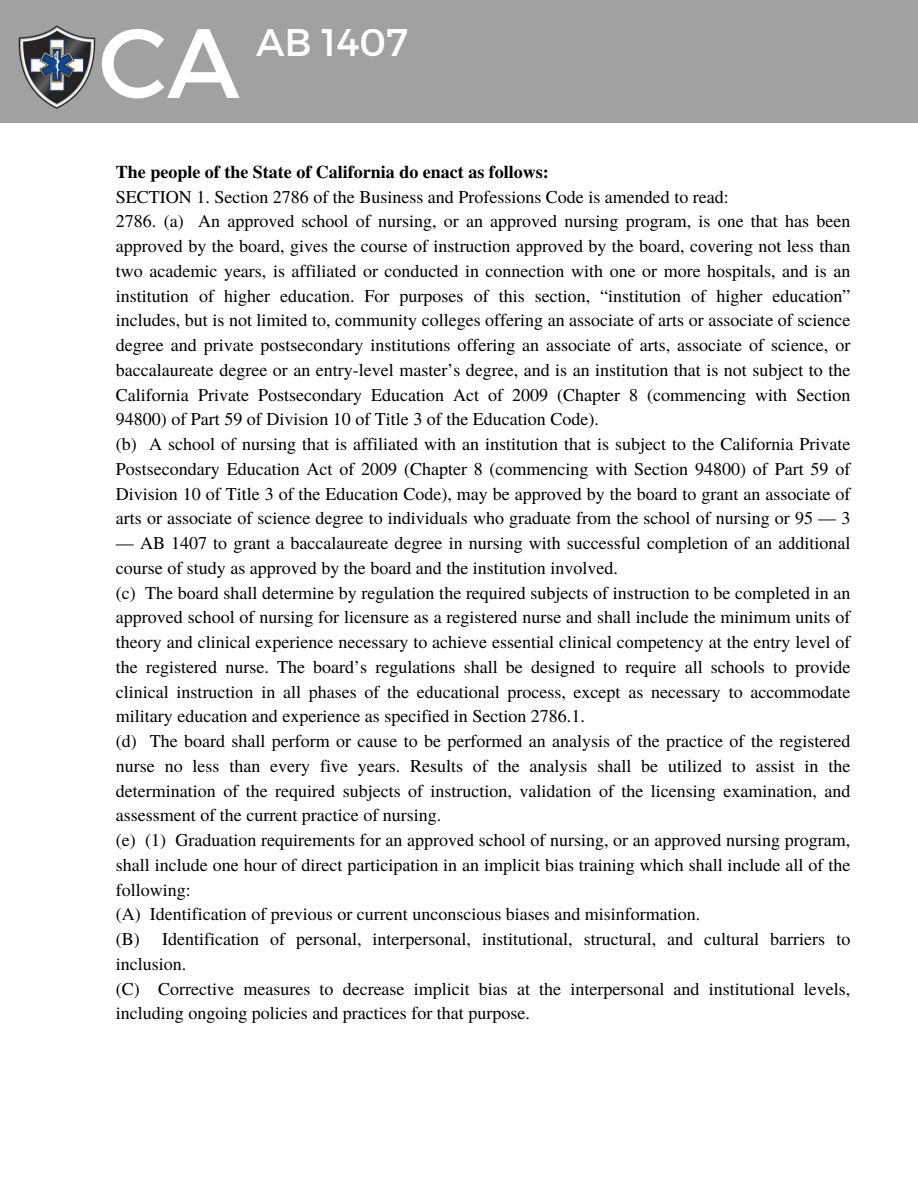
<style>
.page{position:relative;width:918px;height:1188px;background:#fff}
.page>*{position:absolute;margin:0;border:0;box-sizing:border-box;transform-origin:0 0}
.t1{font:98.4px "Montserrat";color:#fff}
.t2{font:38.55px "Montserrat";color:#fff}
.t3{font:18px/24.8px "Te X Gyre Termes";color:#000;text-align:justify}
.t4{font:700 18px "Te X Gyre Termes";color:#000}
</style>
<div class="page">
<div style="left:0;top:0;width:918px;height:123px;background:#a1a1a1"></div>
<img style="left:18px;top:26px;width:78px;height:83px">
<h1 class="t1" style="left:98px;top:-1px;width:143px">CA</h1>
<p class="t2" style="left:256px;top:17px;width:153px">AB 1407</p>
<h2 class="t4" style="left:116px;top:158px;width:434px">The people of the State of California do enact as follows:</h2>
<p class="t3" style="left:116px;top:183px;width:614px">SECTION 1. Section 2786 of the Business and Professions Code is amended to read:</p>
<p class="t3" style="left:116px;top:208px;width:736px">2786. (a) An approved school of nursing, or an approved nursing program, is one that has been approved by the board, gives the course of instruction approved by the board, covering not less than two academic years, is affiliated or conducted in connection with one or more hospitals, and is an institution of higher education. For purposes of this section, “institution of higher education” includes, but is not limited to, community colleges offering an associate of arts or associate of science degree and private postsecondary institutions offering an associate of arts, associate of science, or baccalaureate degree or an entry-level master’s degree, and is an institution that is not subject to the California Private Postsecondary Education Act of 2009 (Chapter 8 (commencing with Section 94800) of Part 59 of Division 10 of Title 3 of the Education Code).</p>
<p class="t3" style="left:116px;top:431px;width:736px">(b) A school of nursing that is affiliated with an institution that is subject to the California Private Postsecondary Education Act of 2009 (Chapter 8 (commencing with Section 94800) of Part 59 of Division 10 of Title 3 of the Education Code), may be approved by the board to grant an associate of arts or associate of science degree to individuals who graduate from the school of nursing or 95 — 3</p>
<p class="t3" style="left:116px;top:530px;width:736px">— AB 1407 to grant a baccalaureate degree in nursing with successful completion of an additional course of study as approved by the board and the institution involved.</p>
<p class="t3" style="left:116px;top:579px;width:736px">(c) The board shall determine by regulation the required subjects of instruction to be completed in an approved school of nursing for licensure as a registered nurse and shall include the minimum units of theory and clinical experience necessary to achieve essential clinical competency at the entry level of the registered nurse. The board’s regulations shall be designed to require all schools to provide clinical instruction in all phases of the educational process, except as necessary to accommodate military education and experience as specified in Section 2786.1.</p>
<p class="t3" style="left:116px;top:728px;width:736px">(d) The board shall perform or cause to be performed an analysis of the practice of the registered nurse no less than every five years. Results of the analysis shall be utilized to assist in the determination of the required subjects of instruction, validation of the licensing examination, and assessment of the current practice of nursing.</p>
<p class="t3" style="left:116px;top:827px;width:736px">(e) (1) Graduation requirements for an approved school of nursing, or an approved nursing program, shall include one hour of direct participation in an implicit bias training which shall include all of the following:</p>
<p class="t3" style="left:116px;top:901px;width:586px">(A) Identification of previous or current unconscious biases and misinformation.</p>
<p class="t3" style="left:116px;top:926px;width:736px">(B) Identification of personal, interpersonal, institutional, structural, and cultural barriers to inclusion.</p>
<p class="t3" style="left:116px;top:975px;width:736px">(C) Corrective measures to decrease implicit bias at the interpersonal and institutional levels, including ongoing policies and practices for that purpose.</p>
</div>
